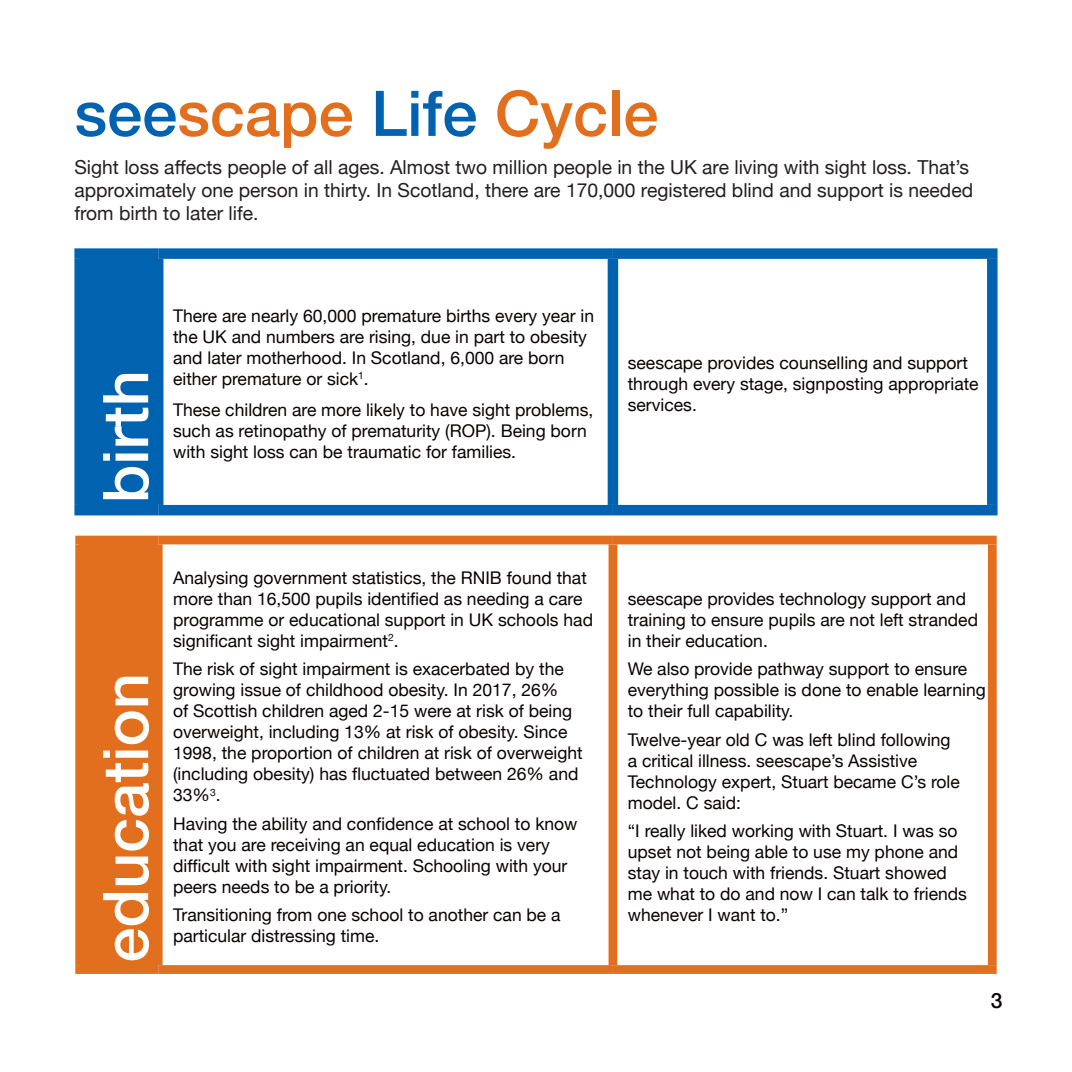
<style>
.page{position:relative;width:1072px;height:1072px;background:#fff}
.page>*{position:absolute;margin:0;border:0;box-sizing:border-box;transform-origin:0 0}
.Heading{font:500 63px "Helvetica Neue";color:#e26f1d}
.Heading-2{font:500 63px "Helvetica Neue";color:#fff}
.t1{font:500 21px "Helvetica Neue";color:#080302}
.Basic{font:19.25px/23.1px "Helvetica Neue";color:#231f20}
.Basic-2{font:17.5px/21px "Helvetica Neue";color:#080302}
.Heading-3{font:17.5px/21px "Helvetica Neue";color:#080302}
.s1{color:#0162b0}
</style>
<div class="page">
<div style="left:80px;top:253px;width:78px;height:257px;background:#0162b0"></div>
<div style="left:80px;top:540px;width:78px;height:429px;background:#e26f1d"></div>
<div style="left:75px;top:535px;width:83px;height:9px;background:#e26f1d"></div>
<div style="left:75px;top:544px;width:9px;height:421px;background:#e26f1d"></div>
<div style="left:158px;top:535px;width:455px;height:9px;background:#e26f1d"></div>
<div style="left:154px;top:544px;width:9px;height:421px;background:#e26f1d"></div>
<div style="left:613px;top:535px;width:383px;height:9px;background:#e26f1d"></div>
<div style="left:608px;top:544px;width:9px;height:421px;background:#e26f1d"></div>
<div style="left:987px;top:544px;width:9px;height:421px;background:#e26f1d"></div>
<div style="left:75px;top:965px;width:83px;height:8px;background:#e26f1d"></div>
<div style="left:158px;top:965px;width:455px;height:8px;background:#e26f1d"></div>
<div style="left:613px;top:965px;width:383px;height:8px;background:#e26f1d"></div>
<div style="left:74px;top:248px;width:84px;height:11px;background:#0162b0"></div>
<div style="left:74px;top:259px;width:11px;height:246px;background:#0162b0"></div>
<div style="left:158px;top:248px;width:455px;height:11px;background:#0162b0"></div>
<div style="left:153px;top:259px;width:10px;height:246px;background:#0162b0"></div>
<div style="left:613px;top:248px;width:384px;height:11px;background:#0162b0"></div>
<div style="left:607px;top:259px;width:11px;height:246px;background:#0162b0"></div>
<div style="left:987px;top:259px;width:10px;height:246px;background:#0162b0"></div>
<div style="left:74px;top:505px;width:84px;height:10px;background:#0162b0"></div>
<div style="left:158px;top:505px;width:455px;height:10px;background:#0162b0"></div>
<div style="left:613px;top:505px;width:384px;height:10px;background:#0162b0"></div>
<p class="Heading" style="left:74px;top:63px;width:585px"><span class="s1">see</span>scape <span class="s1">Life</span> Cycle</p>
<p class="Basic" style="left:74px;top:157px;width:900px">Sight loss affects people of all ages. Almost two million people in the UK are living with sight loss. That’s approximately one person in thirty. In Scotland, there are 170,000 registered blind and support is needed from birth to later life.</p>
<p class="Heading-2" style="left:75px;top:503px;width:134px;rotate:-90deg">birth</p>
<p class="Heading-3" style="left:173px;top:306px;width:422px">There are nearly 60,000 premature births every year in the UK and numbers are rising, due in part to obesity and later motherhood. In Scotland, 6,000 are born either premature or sick<sup>1</sup>.</p>
<p class="Heading-3" style="left:173px;top:400px;width:422px">These children are more likely to have sight problems, such as retinopathy of prematurity (ROP). Being born with sight loss can be traumatic for families.</p>
<p class="Heading-2" style="left:75px;top:962px;width:291px;rotate:-90deg">education</p>
<p class="Basic-2" style="left:173px;top:568px;width:421px">Analysing government statistics, the RNIB found that more than 16,500 pupils identified as needing a care programme or educational support in UK schools had significant sight impairment<sup>2</sup>.</p>
<p class="Basic-2" style="left:173px;top:659px;width:411px">The risk of sight impairment is exacerbated by the growing issue of childhood obesity. In 2017, 26%<br>of Scottish children aged 2-15 were at risk of being overweight, including 13% at risk of obesity. Since 1998, the proportion of children at risk of overweight (including obesity) has fluctuated between 26% and 33%<sup>3</sup>.</p>
<p class="Basic-2" style="left:173px;top:814px;width:406px">Having the ability and confidence at school to know that you are receiving an equal education is very difficult with sight impairment. Schooling with your peers needs to be a priority.</p>
<p class="Basic-2" style="left:173px;top:905px;width:389px">Transitioning from one school to another can be a particular distressing time.</p>
<p class="Heading-3" style="left:628px;top:353px;width:352px">seescape provides counselling and support through every stage, signposting appropriate services.</p>
<p class="Basic-2" style="left:628px;top:589px;width:352px">seescape provides technology support and training to ensure pupils are not left stranded in their education.</p>
<p class="Basic-2" style="left:628px;top:659px;width:359px">We also provide pathway support to ensure everything possible is done to enable learning to their full capability.</p>
<p class="Basic-2" style="left:628px;top:730px;width:333px">Twelve-year old C was left blind following a critical illness. seescape’s Assistive Technology expert, Stuart became C’s role model. C said:</p>
<p class="Basic-2" style="left:628px;top:821px;width:341px">“I really liked working with Stuart. I was so upset not being able to use my phone and stay in touch with friends. Stuart showed me what to do and now I can talk to friends whenever I want to.”</p>
<p class="t1" style="left:990px;top:983px;width:13px">3</p>
</div>
